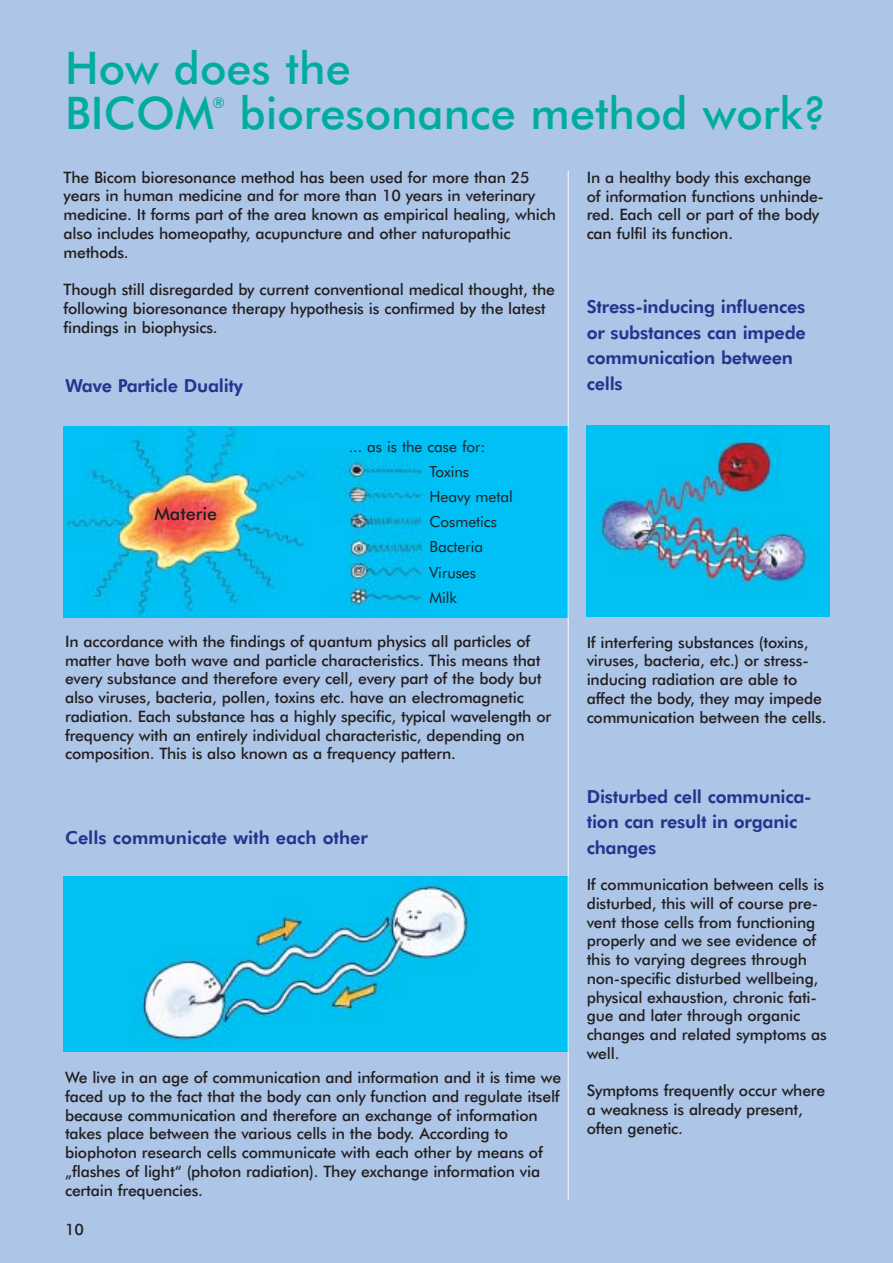
<style>
.page{position:relative;width:893px;height:1263px;background:#adc5e7}
.page>*{position:absolute;margin:0;border:0;box-sizing:border-box;transform-origin:0 0}
.t1{font:500 45px/45px "Futura BT";color:#00aca1}
.t2{font:800 18px/25.5px "Futura BT";letter-spacing:-.01em;color:#25358e}
.t3{font:500 18px "Futura BT";color:#231f20}
.t4{font:500 15.75px/18.8px "Futura BT";letter-spacing:-.01em;color:#231f20}
.t5{font:15.3px/25.2px "Futura BT";color:#231f20}
.t6{font:500 15px "Futura BT";color:#00aca1}
</style>
<div class="page">
<img style="left:64px;top:426px;width:504px;height:192px">
<img style="left:64px;top:877px;width:504px;height:175px">
<img style="left:586px;top:426px;width:243px;height:190px">
<hr style="left:568px;top:171px;width:1px;height:1029px;background:#fff">
<h1 class="t1" style="left:65px;top:49px;width:287px">How does the<br>BICOM</h1>
<p class="t6" style="left:213px;top:96px;width:14px">®</p>
<h1 class="t1" style="left:240px;top:94px;width:589px">bioresonance method work?</h1>
<p class="t4" style="left:64px;top:169px;width:494px">The Bicom bioresonance method has been used for more than 25 years in human medicine and for more than 10 years in veterinary medicine. It forms part of the area known as empirical healing, which also includes homeopathy, acupuncture and other naturopathic methods.</p>
<p class="t4" style="left:64px;top:281px;width:493px">Though still disregarded by current conventional medical thought, the following bioresonance therapy hypothesis is confirmed by the latest findings in biophysics.</p>
<p class="t2" style="left:65px;top:374px;width:180px">Wave Particle Duality</p>
<p class="t3" style="left:154px;top:506px;width:64px">Materie</p>
<p class="t5" style="left:429px;top:435px;width:85px;text-indent:-81px">... as is the case for:<br>Toxins<br>Heavy metal<br>Cosmetics<br>Bacteria<br>Viruses<br>Milk</p>
<p class="t4" style="left:65px;top:633px;width:488px">In accordance with the findings of quantum physics all particles of matter have both wave and particle characteristics. This means that every substance and therefore every cell, every part of the body but also viruses, bacteria, pollen, toxins etc. have an electromagnetic radiation. Each substance has a highly specific, typical wavelength or frequency with an entirely individual characteristic, depending on composition. This is also known as a frequency pattern.</p>
<p class="t2" style="left:65px;top:826px;width:304px">Cells communicate with each other</p>
<p class="t4" style="left:65px;top:1069px;width:498px">We live in an age of communication and information and it is time we faced up to the fact that the body can only function and regulate itself because communication and therefore an exchange of information takes place between the various cells in the body. According to biophoton research cells communicate with each other by means of „flashes of light“ (photon radiation). They exchange information via certain frequencies.</p>
<p class="t4" style="left:65px;top:1221px;width:20px">10</p>
<p class="t4" style="left:587px;top:169px;width:239px">In a healthy body this exchange of information functions unhinde&shy;red. Each cell or part of the body can fulfil its function.</p>
<p class="t2" style="left:587px;top:296px;width:221px">Stress-inducing influences or substances can impede communication between cells</p>
<p class="t4" style="left:587px;top:634px;width:241px">If interfering substances (toxins, viruses, bacteria, etc.) or stress&shy;inducing radiation are able to affect the body, they may impede communication between the cells.</p>
<p class="t2" style="left:587px;top:785px;width:227px">Disturbed cell communica&shy;tion can result in organic changes</p>
<p class="t4" style="left:587px;top:876px;width:242px">If communication between cells is disturbed, this will of course pre&shy;vent those cells from functioning properly and we see evidence of this to varying degrees through non-specific disturbed wellbeing, physical exhaustion, chronic fati&shy;gue and later through organic changes and related symptoms as well.</p>
<p class="t4" style="left:587px;top:1082px;width:240px">Symptoms frequently occur where a weakness is already present, often genetic.</p>
</div>
